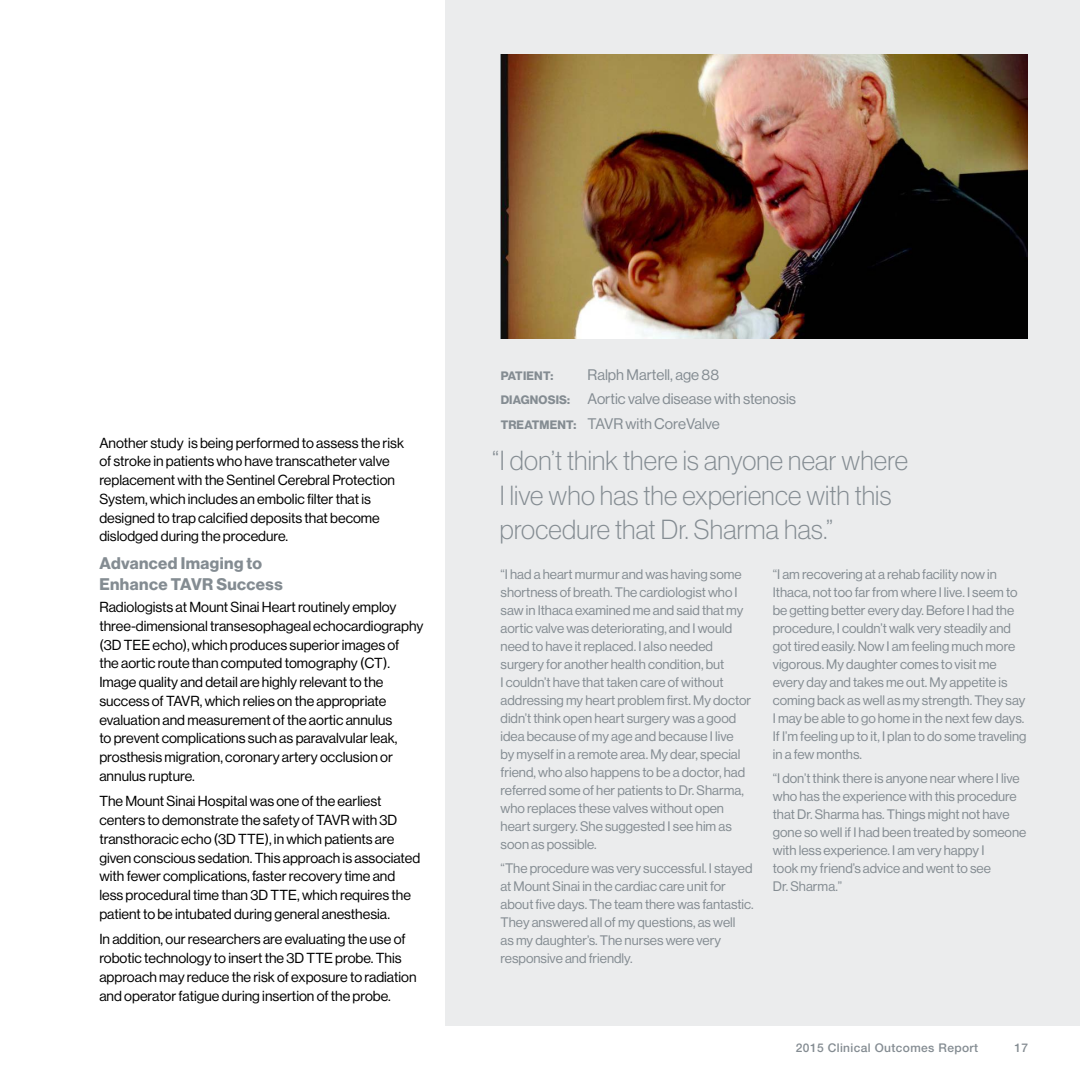
<style>
.page{position:relative;width:1080px;height:1080px;background:#fff}
.page>*{position:absolute;margin:0;border:0;box-sizing:border-box;transform-origin:0 0}
.t1{font:27px/34.5px "N Haas Grotesk DS Std 35 X Lt";letter-spacing:.01em;color:#848c92}
.t2{font:16.5px/21px "N Haas Grotesk DS Std 75 Bd";letter-spacing:.025em;color:#848c92}
.t3{font:15px/24.8px "N Haas Grotesk DS Std 55 Rg";color:#848c92}
.t4{font:14.25px/18.8px "N Haas Grotesk DS Std 55 Rg";color:#000}
.t5{font:13.5px/18px "N Haas Grotesk DS Std 55 Rg";color:#848c92}
.t6{font:500 12px "Helvetica Neue LT Std";letter-spacing:.03em;color:#848c92}
.t7{font:12px "N Haas Grotesk DS Std 75 Bd";letter-spacing:.015em;color:#848c92}
.s1{font-family:"N Haas Grotesk DS Std 75 Bd";font-size:12px}
</style>
<div class="page">
<div style="left:446px;top:0;width:634px;height:1026px;background:#ebeced"></div>
<img style="left:501px;top:54px;width:526px;height:284px">
<p class="t4" style="left:99px;top:433px;width:306px">Another study is being performed to assess the risk of stroke in patients who have transcatheter valve replacement with the Sentinel Cerebral Protection System, which includes an embolic filter that is designed to trap calcified deposits that become dislodged during the procedure.</p>
<p class="t2" style="left:99px;top:553px;width:185px">Advanced Imaging to<br>Enhance TAVR Success</p>
<p class="t4" style="left:99px;top:598px;width:326px">Radiologists at Mount Sinai Heart routinely employ three-dimensional transesophageal echocardiography (3D TEE echo), which produces superior images of<br>the aortic route than computed tomography (CT).<br>Image quality and detail are highly relevant to the success of TAVR, which relies on the appropriate evaluation and measurement of the aortic annulus<br>to prevent complications such as paravalvular leak, prosthesis migration, coronary artery occlusion or annulus rupture.</p>
<p class="t4" style="left:99px;top:792px;width:323px">The Mount Sinai Hospital was one of the earliest centers to demonstrate the safety of TAVR with 3D transthoracic echo (3D TTE), in which patients are given conscious sedation. This approach is associated with fewer complications, faster recovery time and less procedural time than 3D TTE, which requires the patient to be intubated during general anesthesia.</p>
<p class="t4" style="left:99px;top:930px;width:319px">In addition, our researchers are evaluating the use of robotic technology to insert the 3D TTE probe. This approach may reduce the risk of exposure to radiation and operator fatigue during insertion of the probe.</p>
<p class="t3" style="left:501px;top:362px;width:297px;text-indent:87px">Ralph Martell, age 88<br><span class="s1">DIAGNOSIS:</span> Aortic valve disease with stenosis<br><span class="s1">TREATMENT:</span> TAVR with CoreValve</p>
<h1 class="t1" style="left:492px;top:443px;width:417px">“I don’t think there is anyone near where<br>I live who has the experience with this procedure that Dr. Sharma has.”</h1>
<p class="t7" style="left:501px;top:368px;width:54px">PATIENT:</p>
<p class="t5" style="left:501px;top:565px;width:252px">“I had a heart murmur and was having some shortness of breath. The cardiologist who I saw in Ithaca examined me and said that my aortic valve was deteriorating, and I would need to have it replaced. I also needed surgery for another health condition, but<br>I couldn’t have that taken care of without addressing my heart problem first. My doctor didn’t think open heart surgery was a good idea because of my age and because I live<br>by myself in a remote area. My dear, special friend, who also happens to be a doctor, had referred some of her patients to Dr. Sharma, who replaces these valves without open heart surgery. She suggested I see him as soon as possible.</p>
<p class="t5" style="left:501px;top:860px;width:255px">“The procedure was very successful. I stayed at Mount Sinai in the cardiac care unit for about five days. The team there was fantastic.<br>They answered all of my questions, as well<br>as my daughter’s. The nurses were very responsive and friendly.</p>
<p class="t5" style="left:773px;top:565px;width:255px">“I am recovering at a rehab facility now in Ithaca, not too far from where I live. I seem to be getting better every day. Before I had the procedure, I couldn’t walk very steadily and got tired easily. Now I am feeling much more vigorous. My daughter comes to visit me every day and takes me out. My appetite is coming back as well as my strength. They say I may be able to go home in the next few days.<br>If I’m feeling up to it, I plan to do some traveling in a few months.</p>
<p class="t5" style="left:773px;top:770px;width:255px">“I don’t think there is anyone near where I live who has the experience with this procedure that Dr. Sharma has. Things might not have gone so well if I had been treated by someone with less experience. I am very happy I<br>took my friend’s advice and went to see<br>Dr. Sharma.”</p>
<p class="t6" style="left:796px;top:1041px;width:184px">2015 Clinical Outcomes Report</p>
<p class="t6" style="left:1014px;top:1041px;width:15px">17</p>
</div>
